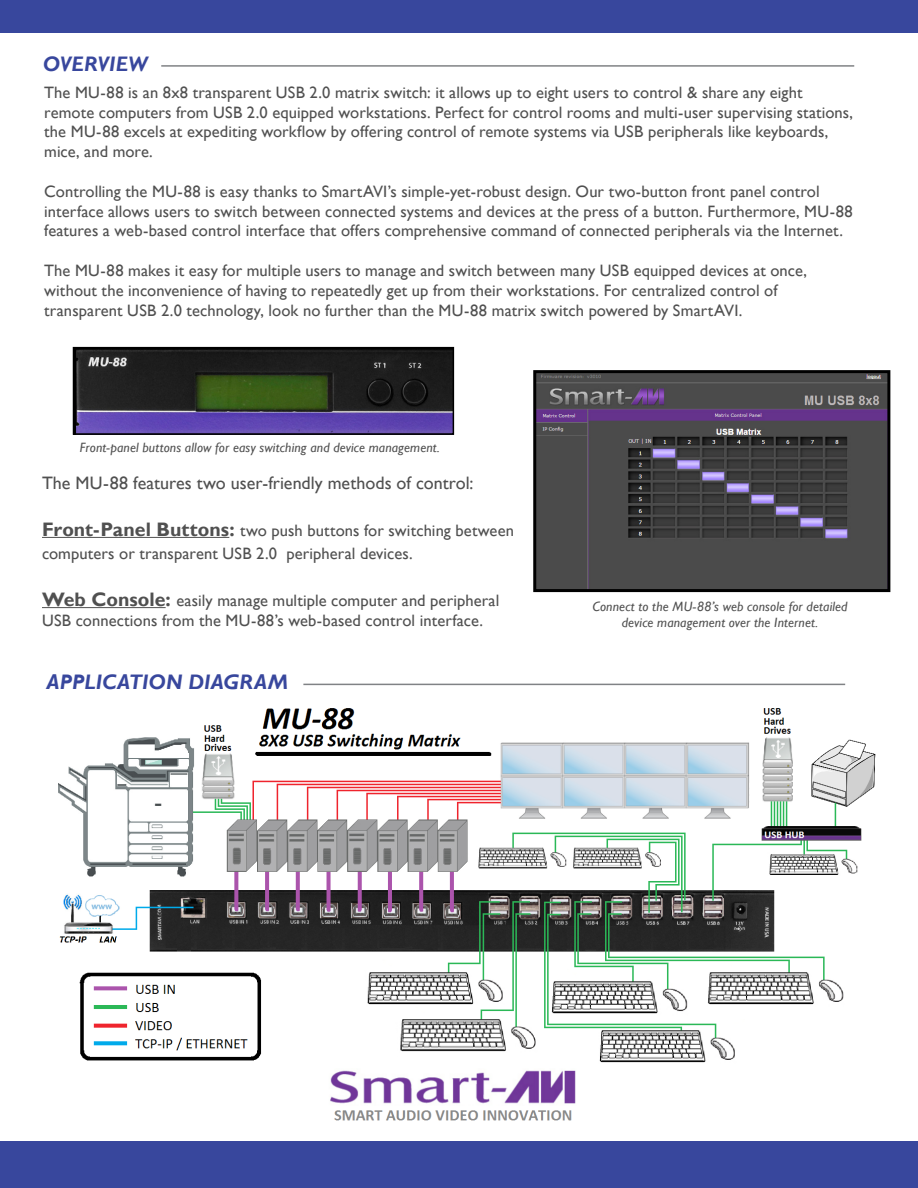
<style>
.page{position:relative;width:918px;height:1188px;background:#fff}
.page>*{position:absolute;margin:0;border:0;box-sizing:border-box;transform-origin:0 0}
.t1{font:italic 700 21px "Gill Sans";letter-spacing:.005em;color:#38479d}
.t2{font:18px "Gill Sans";color:#505050}
.t3{font:16.5px/19.8px "Gill Sans";letter-spacing:.005em;color:#505050}
.t4{font:italic 13.5px/16.2px "Gill Sans";letter-spacing:.01em;color:#505050;text-align:center}
.s1{font-weight:700;font-size:19.5px}
</style>
<div class="page">
<div style="left:0;top:0;width:918px;height:33px;background:#38479d"></div>
<hr style="left:161px;top:65px;width:693px;height:2px;background:#808285">
<hr style="left:303px;top:684px;width:542px;height:1px;background:#808285">
<div style="left:0;top:1142px;width:918px;height:46px;background:#38479d"></div>
<img style="left:76px;top:350px;width:375px;height:82px">
<div style="left:73px;top:347px;width:381px;height:88px;border:2px solid #000"></div>
<img style="left:537px;top:374px;width:349px;height:214px">
<div style="left:533px;top:370px;width:357px;height:222px;border:3px solid #000"></div>
<hr style="left:42px;top:537px;width:187px;height:1px;background:#505050">
<hr style="left:42px;top:607px;width:124px;height:1px;background:#505050">
<img style="left:58px;top:708px;width:818px;height:413px">
<p class="t1" style="left:43px;top:51px;width:107px">OVERVIEW</p>
<p class="t3" style="left:44px;top:83px;width:811px">The MU-88 is an 8x8 transparent USB 2.0 matrix switch: it allows up to eight users to control &amp; share any eight remote computers from USB 2.0 equipped workstations. Perfect for control rooms and multi-user supervising stations, the MU-88 excels at expediting workflow by offering control of remote systems via USB peripherals like keyboards, mice, and more.</p>
<p class="t3" style="left:44px;top:182px;width:810px">Controlling the MU-88 is easy thanks to SmartAVI’s simple-yet-robust design. Our two-button front panel control interface allows users to switch between connected systems and devices at the press of a button. Furthermore, MU-88 features a web-based control interface that offers comprehensive command of connected peripherals via the Internet.</p>
<p class="t3" style="left:44px;top:261px;width:764px">The MU-88 makes it easy for multiple users to manage and switch between many USB equipped devices at once, without the inconvenience of having to repeatedly get up from their workstations. For centralized control of transparent USB 2.0 technology, look no further than the MU-88 matrix switch powered by SmartAVI.</p>
<p class="t4" style="left:80px;top:440px;width:362px">Front-panel buttons allow for easy switching and device management.</p>
<p class="t2" style="left:42px;top:473px;width:433px">The MU-88 features two user-friendly methods of control:</p>
<p class="t3" style="left:42px;top:519px;width:474px;line-height:23.4px"><span class="s1">Front-Panel Buttons:</span> two push buttons for switching between computers or transparent USB 2.0 peripheral devices.</p>
<p class="t3" style="left:42px;top:591px;width:459px"><span class="s1">Web Console:</span> easily manage multiple computer and peripheral<br>USB connections from the MU-88’s web-based control interface.</p>
<p class="t1" style="left:47px;top:670px;width:243px">APPLICATION DIAGRAM</p>
<p class="t4" style="left:592px;top:599px;width:257px">Connect to the MU-88’s web console for detailed device management over the Internet.</p>
</div>
